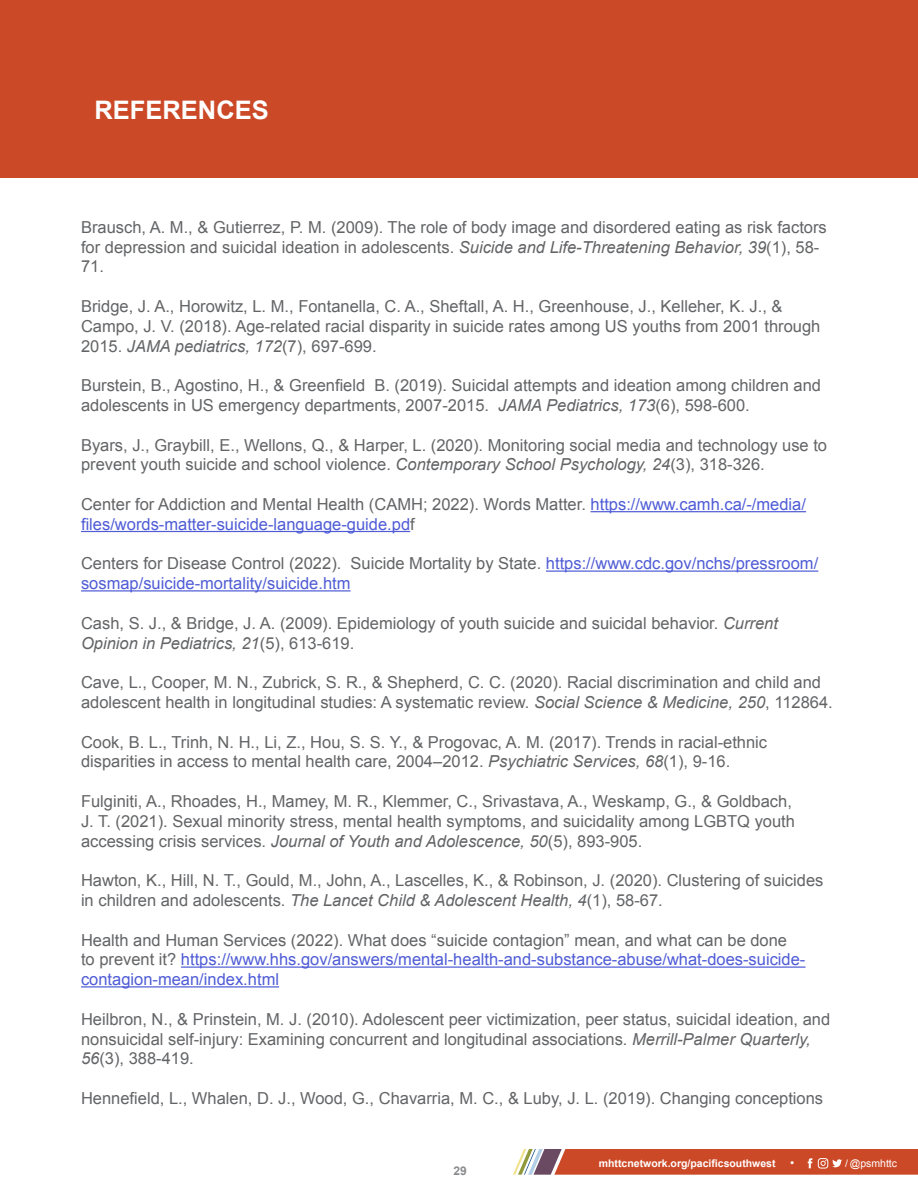
<style>
.page{position:relative;width:918px;height:1188px;background:#fff}
.page>*{position:absolute;margin:0;border:0;box-sizing:border-box;transform-origin:0 0}
.Part_Title{font:700 25.5px "Arial";color:#fff}
.Body{font:16.5px/19.8px "Arial";color:#636466}
.Body-2{font:16.5px/19.8px "Arial";color:#4f5cd6}
.t1{font:700 12px "Arial";color:#8a8c8e}
.t2{font:700 10.5px "Arial";color:#fff}
.t3{font:10.5px "Arial";color:#fff}
.s1{font-style:italic}
.s2{color:#636466}
.s3{font-weight:400;font-size:12px}
</style>
<div class="page">
<div style="left:0;top:0;width:918px;height:177px;background:#cc4927"></div>
<svg style="left:513px;top:1149px;width:405px;height:26px;background:#ca583b"></svg>
<hr style="left:591px;top:511px;width:215px;height:1px;background:#4f5cd6">
<hr style="left:81px;top:531px;width:329px;height:1px;background:#4f5cd6">
<hr style="left:546px;top:570px;width:272px;height:2px;background:#4f5cd6">
<hr style="left:81px;top:590px;width:270px;height:2px;background:#4f5cd6">
<hr style="left:181px;top:966px;width:625px;height:2px;background:#4f5cd6">
<hr style="left:81px;top:986px;width:198px;height:2px;background:#4f5cd6">
<p class="Part_Title" style="left:94px;top:93px;width:176px">REFERENCES</p>
<p class="Body" style="left:81px;top:217px;width:747px">Brausch, A. M., &amp; Gutierrez, P. M. (2009). The role of body image and disordered eating as risk factors for depression and suicidal ideation in adolescents. <span class="s1">Suicide and Life-Threatening Behavior, 39</span>(1), 58-<br>71.</p>
<p class="Body" style="left:81px;top:296px;width:741px">Bridge, J. A., Horowitz, L. M., Fontanella, C. A., Sheftall, A. H., Greenhouse, J., Kelleher, K. J., &amp;<br>Campo, J. V. (2018). Age-related racial disparity in suicide rates among US youths from 2001 through<br>2015. <span class="s1">JAMA pediatrics, 172</span>(7), 697-699.</p>
<p class="Body" style="left:81px;top:376px;width:742px">Burstein, B., Agostino, H., &amp; Greenfield B. (2019). Suicidal attempts and ideation among children and adolescents in US emergency departments, 2007-2015. <span class="s1">JAMA Pediatrics, 173</span>(6), 598-600.</p>
<p class="Body" style="left:81px;top:435px;width:748px">Byars, J., Graybill, E., Wellons, Q., &amp; Harper, L. (2020). Monitoring social media and technology use to prevent youth suicide and school violence. <span class="s1">Contemporary School Psychology, 24</span>(3), 318-326.</p>
<p class="Body-2" style="left:81px;top:494px;width:727px"><span class="s2">Center for Addiction and Mental Health (CAMH; 2022). Words Matter.</span> https://www.camh.ca/-/media/ files/words-matter-suicide-language-guide.pd<span class="s2">f</span></p>
<p class="Body-2" style="left:81px;top:554px;width:739px"><span class="s2">Centers for Disease Control (2022). Suicide Mortality by State.</span> https://www.cdc.gov/nchs/pressroom/ sosmap/suicide-mortality/suicide.htm</p>
<p class="Body" style="left:81px;top:613px;width:699px">Cash, S. J., &amp; Bridge, J. A. (2009). Epidemiology of youth suicide and suicidal behavior. <span class="s1">Current<br>Opinion in Pediatrics, 21</span>(5), 613-619.</p>
<p class="Body" style="left:81px;top:673px;width:753px">Cave, L., Cooper, M. N., Zubrick, S. R., &amp; Shepherd, C. C. (2020). Racial discrimination and child and adolescent health in longitudinal studies: A systematic review. <span class="s1">Social Science &amp; Medicine, 250</span>, 112864.</p>
<p class="Body" style="left:81px;top:732px;width:688px">Cook, B. L., Trinh, N. H., Li, Z., Hou, S. S. Y., &amp; Progovac, A. M. (2017). Trends in racial-ethnic disparities in access to mental health care, 2004–2012. <span class="s1">Psychiatric Services, 68</span>(1), 9-16.</p>
<p class="Body" style="left:81px;top:791px;width:716px">Fulginiti, A., Rhoades, H., Mamey, M. R., Klemmer, C., Srivastava, A., Weskamp, G., &amp; Goldbach,<br>J. T. (2021). Sexual minority stress, mental health symptoms, and suicidality among LGBTQ youth accessing crisis services. <span class="s1">Journal of Youth and Adolescence, 50</span>(5), 893-905.</p>
<p class="Body" style="left:81px;top:871px;width:744px">Hawton, K., Hill, N. T., Gould, M., John, A., Lascelles, K., &amp; Robinson, J. (2020). Clustering of suicides in children and adolescents. <span class="s1">The Lancet Child &amp; Adolescent Health, 4</span>(1), 58-67.</p>
<p class="Body-2" style="left:81px;top:930px;width:726px"><span class="s2">Health and Human Services (2022). What does “suicide contagion” mean, and what can be done<br>to prevent it?</span> https://www.hhs.gov/answers/mental-health-and-substance-abuse/what-does-suicide&shy;contagion-mean/index.html</p>
<p class="Body" style="left:81px;top:1009px;width:751px">Heilbron, N., &amp; Prinstein, M. J. (2010). Adolescent peer victimization, peer status, suicidal ideation, and nonsuicidal self-injury: Examining concurrent and longitudinal associations. <span class="s1">Merrill-Palmer Quarterly,<br>56</span>(3), 388-419.</p>
<p class="Body" style="left:81px;top:1088px;width:744px">Hennefield, L., Whalen, D. J., Wood, G., Chavarria, M. C., &amp; Luby, J. L. (2019). Changing conceptions</p>
<p class="t1" style="left:453px;top:1163px;width:15px">29</p>
<p class="t2" style="left:599px;top:1156px;width:197px">mhttcnetwork.org/pacificsouthwest <span class="s3">•</span></p>
<p class="t3" style="left:845px;top:1157px;width:53px">/ @psmhttc</p>
</div>
